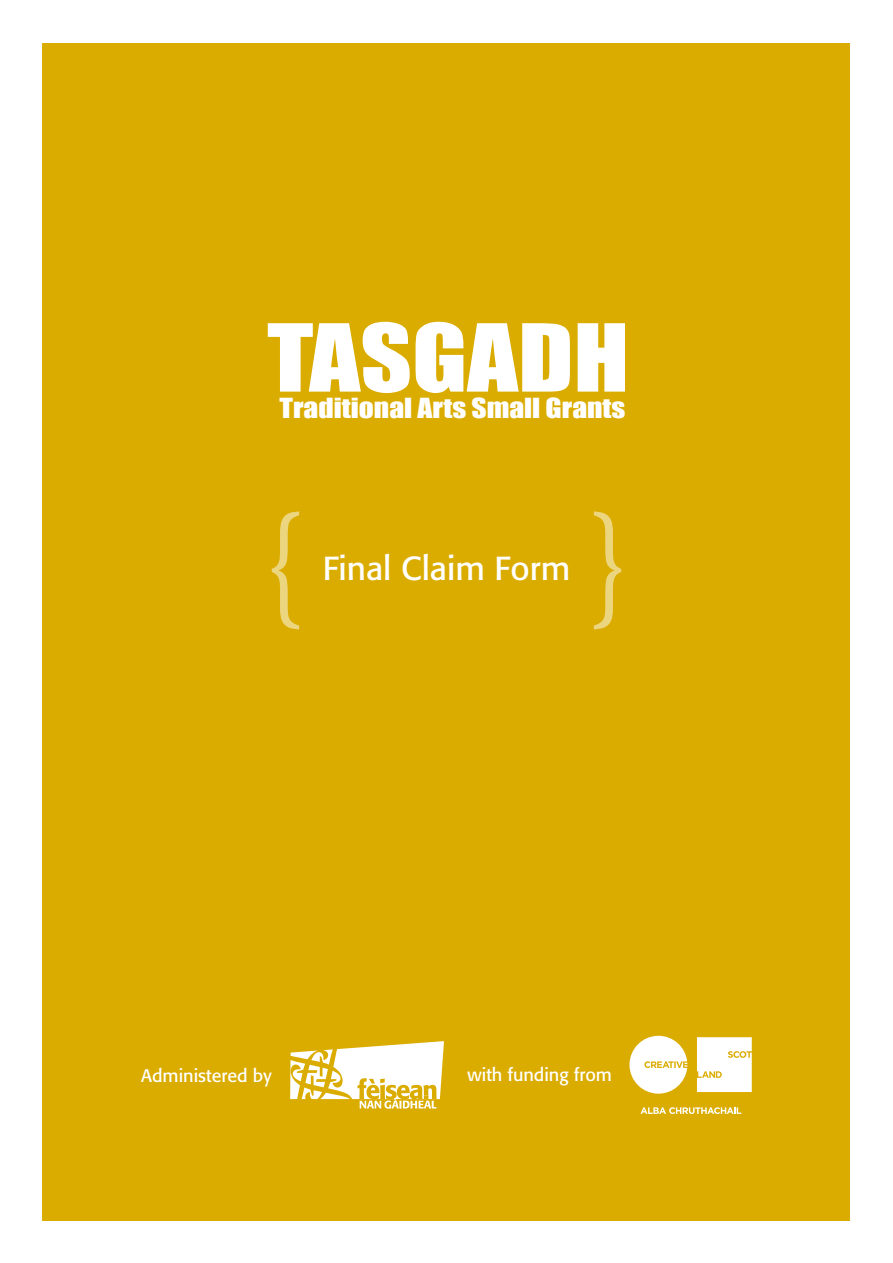
<style>
.page{position:relative;width:893px;height:1263px;background:#fff}
.page>*{position:absolute;margin:0;border:0;box-sizing:border-box;transform-origin:0 0}
.t1{font:86.55px "Impact";color:#fff;scale:1.16 1}
.t2{font:33px "Formata";color:#fff}
.t3{font:25.5px "Impact";color:#fff;scale:1.16 1}
.t4{font:18px "Formata";color:#fff}
</style>
<div class="page">
<div style="left:43px;top:43px;width:807px;height:1177px;background:#dbac00"></div>
<svg style="left:272px;top:511px;width:27px;height:118px"></svg>
<svg style="left:594px;top:511px;width:27px;height:118px"></svg>
<svg style="left:290px;top:1041px;width:154px;height:68px"></svg>
<svg style="left:629px;top:1036px;width:123px;height:58px"></svg>
<svg style="left:641px;top:1107px;width:100px;height:7px"></svg>
<h1 class="t1" style="left:267px;top:290px;width:313px">TASGADH</h1>
<h3 class="t3" style="left:280px;top:389px;width:300px">Traditional Arts Small Grants</h3>
<h2 class="t2" style="left:323px;top:549px;width:249px">Final Claim Form</h2>
<p class="t4" style="left:141px;top:1065px;width:132px">Administered by</p>
<p class="t4" style="left:468px;top:1064px;width:146px">with funding from</p>
</div>
